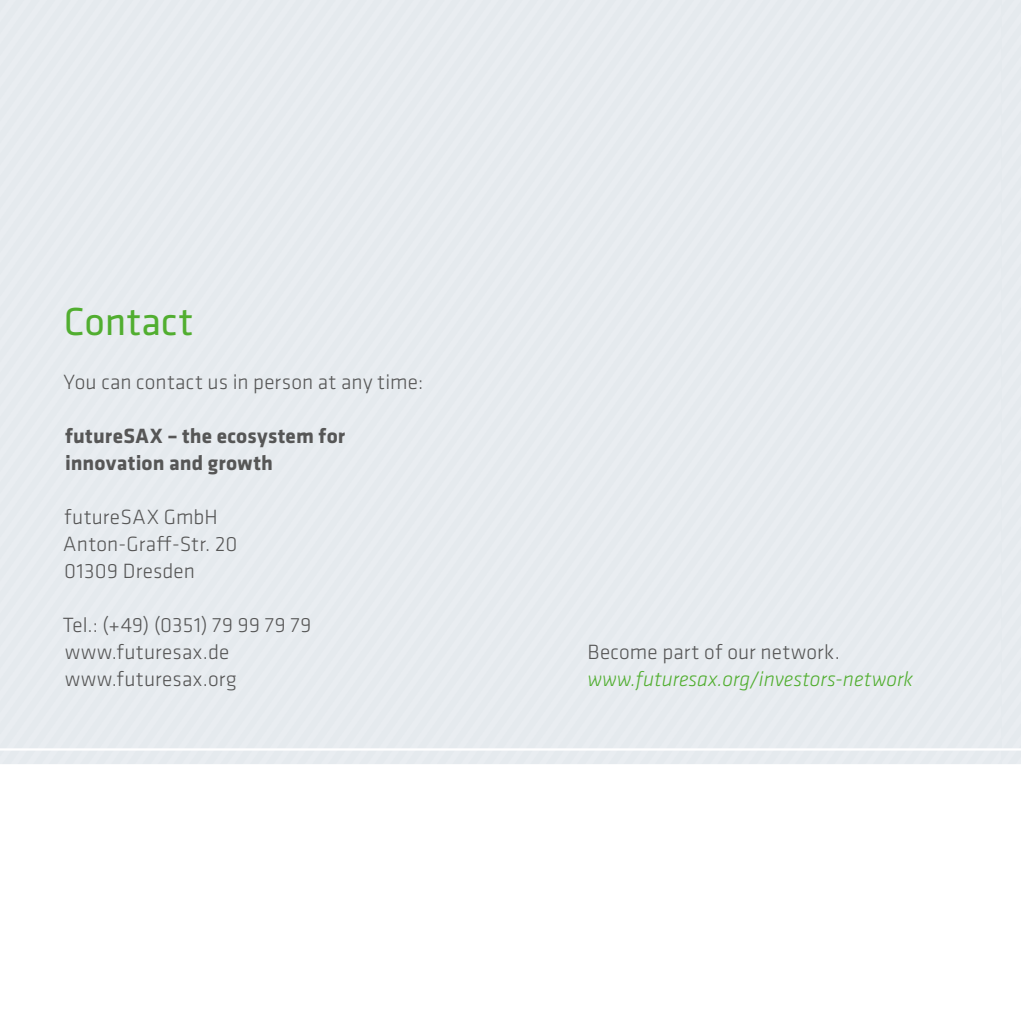
<style>
.page{position:relative;width:1021px;height:1021px;background:#fff}
.page>*{position:absolute;margin:0;border:0;box-sizing:border-box;transform-origin:0 0}
.t1{font:40.5px "Klavika Basic";color:#51ae30}
.t2{font:300 21.38px/27px "Klavika Basic";letter-spacing:.01em;color:#565656}
.t3{font:700 21.38px/27px "Klavika Basic";letter-spacing:.01em;color:#565656}
.t4{font:italic 300 21.38px "Klavika Basic";letter-spacing:.005em;color:#51ae30}
</style>
<div class="page">
<div style="left:0;top:0;width:1001px;height:685px;background:#e6eaee"></div>
<div style="left:1001px;top:0;width:19px;height:685px;background:#e5eaee"></div>
<div style="left:0;top:685px;width:1020px;height:79px;background:#e6ebef"></div>
<h1 class="t1" style="left:64px;top:295px;width:131px">Contact</h1>
<p class="t2" style="left:64px;top:368px;width:361px">You can contact us in person at any time:</p>
<p class="t3" style="left:65px;top:421px;width:282px">futureSAX – the ecosystem for innovation and growth</p>
<p class="t2" style="left:63px;top:503px;width:176px">futureSAX GmbH<br>Anton-Graff-Str. 20<br>01309 Dresden</p>
<p class="t2" style="left:63px;top:611px;width:250px">Tel.: (+49) (0351) 79 99 79 79 www.futuresax.de www.futuresax.org</p>
<p class="t2" style="left:587px;top:638px;width:254px">Become part of our network.</p>
<p class="t4" style="left:587px;top:666px;width:327px">www.futuresax.org/investors-network</p>
</div>
